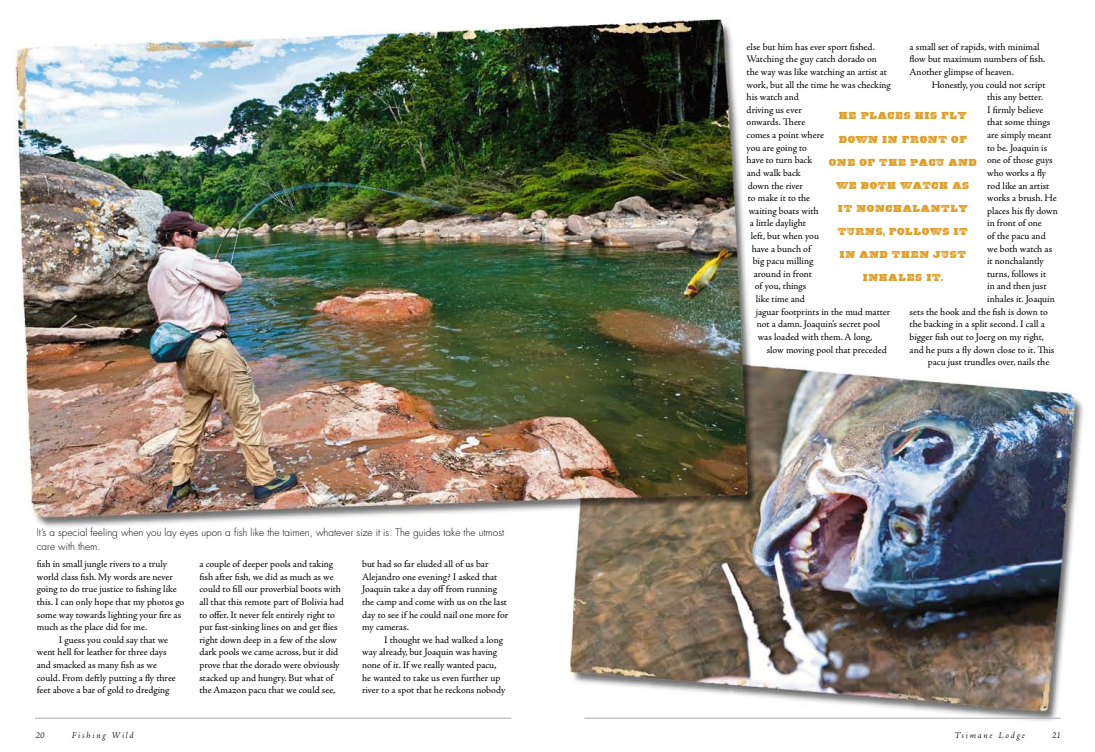
<style>
.page{position:relative;width:1095px;height:752px;background:#fff}
.page>*{position:absolute;margin:0;border:0;box-sizing:border-box;transform-origin:0 0}
.t1{font:10px/12.6px "Adobe Jenson Pro";letter-spacing:-.005em;color:#000}
.t2{font:300 10px/14px "Futura";color:#000}
.t3{font:10px "Ashwood Extra Bold WF";color:#de9e28}
.t4{font:italic 300 9px "Adobe Jenson Pro";letter-spacing:.195em;color:#000}
.s1{font-family:"Asphaltum WF"}
</style>
<div class="page">
<img style="left:14px;top:18px;width:1069px;height:703px">
<hr style="left:584px;top:717px;width:476px;height:1px;background:#a9aaac">
<hr style="left:35px;top:717px;width:476px;height:1px;background:#a9aaac">
<p class="t2" style="left:37px;top:524px;width:469px">It’s a special feeling when you lay eyes upon a fish like the taimen, whatever size it is. The guides take the utmost care with them.</p>
<p class="t1" style="left:37px;top:557px;width:132px">fish in small jungle rivers to a truly</p>
<p class="t1" style="left:37px;top:570px;width:138px">world class fish. My words are never</p>
<p class="t1" style="left:37px;top:583px;width:141px">going to do true justice to fishing like</p>
<p class="t1" style="left:37px;top:595px;width:149px">this. I can only hope that my photos go</p>
<p class="t1" style="left:37px;top:608px;width:146px">some way towards lighting your fire as</p>
<p class="t1" style="left:37px;top:620px;width:112px">much as the place did for me.</p>
<p class="t1" style="left:59px;top:633px;width:111px">I guess you could say that we</p>
<p class="t1" style="left:37px;top:646px;width:131px">went hell for leather for three days</p>
<p class="t1" style="left:37px;top:658px;width:122px">and smacked as many fish as we</p>
<p class="t1" style="left:37px;top:671px;width:140px">could. From deftly putting a fly three</p>
<p class="t1" style="left:37px;top:683px;width:134px">feet above a bar of gold to dredging</p>
<p class="t1" style="left:199px;top:557px;width:146px">a couple of deeper pools and taking fish after fish, we did as much as we could to fill our proverbial boots with all that this remote part of Bolivia had to offer. It never felt entirely right to put fast-sinking lines on and get flies right down deep in a few of the slow dark pools we came across, but it did prove that the dorado were obviously stacked up and hungry. But what of the Amazon pacu that we could see,</p>
<p class="t1" style="left:362px;top:557px;width:148px">but had so far eluded all of us bar<br>Alejandro one evening? I asked that<br>Joaquin take a day off from running the camp and come with us on the last day to see if he could nail one more for my cameras.</p>
<p class="t1" style="left:362px;top:633px;width:145px;text-indent:22px">I thought we had walked a long way already, but Joaquin was having none of it. If we really wanted pacu, he wanted to take us even further up river to a spot that he reckons nobody</p>
<p class="t1" style="left:909px;top:40px;width:137px">a small set of rapids, with minimal flow but maximum numbers of fish.<br>Another glimpse of heaven.</p>
<p class="t1" style="left:931px;top:78px;width:115px">Honestly, you could not script</p>
<p class="t1" style="left:986px;top:91px;width:58px">this any better.</p>
<p class="t1" style="left:986px;top:103px;width:58px">I firmly believe</p>
<p class="t1" style="left:986px;top:116px;width:65px">that some things</p>
<p class="t1" style="left:986px;top:129px;width:66px">are simply meant</p>
<p class="t1" style="left:986px;top:141px;width:62px">to be. Joaquin is</p>
<p class="t1" style="left:986px;top:154px;width:67px">one of those guys</p>
<p class="t1" style="left:986px;top:166px;width:61px">who works a fly</p>
<p class="t1" style="left:986px;top:179px;width:64px">rod like an artist</p>
<p class="t1" style="left:986px;top:192px;width:71px">works a brush. He</p>
<p class="t1" style="left:986px;top:204px;width:72px">places his fly down</p>
<p class="t1" style="left:986px;top:217px;width:56px">in front of one</p>
<p class="t1" style="left:986px;top:229px;width:60px">of the pacu and</p>
<p class="t1" style="left:986px;top:242px;width:67px">we both watch as</p>
<p class="t1" style="left:986px;top:255px;width:58px">it nonchalantly</p>
<p class="t1" style="left:986px;top:267px;width:60px">turns, follows it</p>
<p class="t1" style="left:986px;top:280px;width:61px">in and then just</p>
<p class="t1" style="left:986px;top:292px;width:69px">inhales it. Joaquin</p>
<p class="t1" style="left:909px;top:305px;width:140px">sets the hook and the fish is down to</p>
<p class="t1" style="left:909px;top:318px;width:137px">the backing in a split second. I call a</p>
<p class="t1" style="left:909px;top:330px;width:136px">bigger fish out to Joerg on my right,</p>
<p class="t1" style="left:909px;top:343px;width:146px">and he puts a fly down close to it. This</p>
<p class="t1" style="left:927px;top:355px;width:123px">pacu just trundles over, nails the</p>
<p class="t1" style="left:746px;top:40px;width:130px">else but him has ever sport fished.</p>
<p class="t1" style="left:746px;top:53px;width:132px">Watching the guy catch dorado on</p>
<p class="t1" style="left:746px;top:66px;width:142px">the way was like watching an artist at</p>
<p class="t1" style="left:746px;top:78px;width:146px">work, but all the time he was checking</p>
<p class="t1" style="left:746px;top:91px;width:54px">his watch and</p>
<p class="t1" style="left:746px;top:103px;width:57px">driving us ever</p>
<p class="t1" style="left:746px;top:116px;width:60px">onwards. There</p>
<p class="t1" style="left:746px;top:129px;width:79px">comes a point where</p>
<p class="t1" style="left:746px;top:141px;width:62px">you are going to</p>
<p class="t1" style="left:746px;top:154px;width:67px">have to turn back</p>
<p class="t1" style="left:746px;top:166px;width:55px">and walk back</p>
<p class="t1" style="left:747px;top:179px;width:57px">down the river</p>
<p class="t1" style="left:747px;top:192px;width:64px">to make it to the</p>
<p class="t1" style="left:748px;top:204px;width:71px">waiting boats with</p>
<p class="t1" style="left:749px;top:217px;width:58px">a little daylight</p>
<p class="t1" style="left:750px;top:229px;width:70px">left, but when you</p>
<p class="t1" style="left:751px;top:242px;width:62px">have a bunch of</p>
<p class="t1" style="left:752px;top:255px;width:62px">big pacu milling</p>
<p class="t1" style="left:753px;top:267px;width:60px">around in front</p>
<p class="t1" style="left:754px;top:280px;width:53px">of you, things</p>
<p class="t1" style="left:755px;top:292px;width:51px">like time and</p>
<p class="t1" style="left:755px;top:305px;width:136px">jaguar footprints in the mud matter</p>
<p class="t1" style="left:756px;top:318px;width:125px">not a damn. Joaquin’s secret pool</p>
<p class="t1" style="left:757px;top:330px;width:116px">was loaded with them. A long,</p>
<p class="t1" style="left:766px;top:343px;width:122px">slow moving pool that preceded</p>
<p class="t3" style="left:838px;top:110px;width:130px">HE PLACES HIS FLY</p>
<p class="t3" style="left:838px;top:133px;width:130px">DOWN IN FRONT OF</p>
<p class="t3" style="left:828px;top:156px;width:150px">ONE OF THE PACU AND</p>
<p class="t3" style="left:836px;top:179px;width:135px">WE BOTH WATCH AS</p>
<p class="t3" style="left:837px;top:202px;width:132px">IT NONCHALANTLY</p>
<p class="t3" style="left:837px;top:225px;width:132px">TURNS<span class="s1">,</span> FOLLOWS IT</p>
<p class="t3" style="left:839px;top:248px;width:128px">IN AND THEN JUST</p>
<p class="t3" style="left:862px;top:271px;width:82px">INHALES IT<span class="s1">.</span></p>
<p class="t4" style="left:36px;top:729px;width:10px">20</p>
<p class="t4" style="left:72px;top:729px;width:63px">Fishing Wild</p>
<p class="t4" style="left:954px;top:729px;width:72px">Tsimane Lodge</p>
<p class="t4" style="left:1051px;top:729px;width:10px">21</p>
</div>
